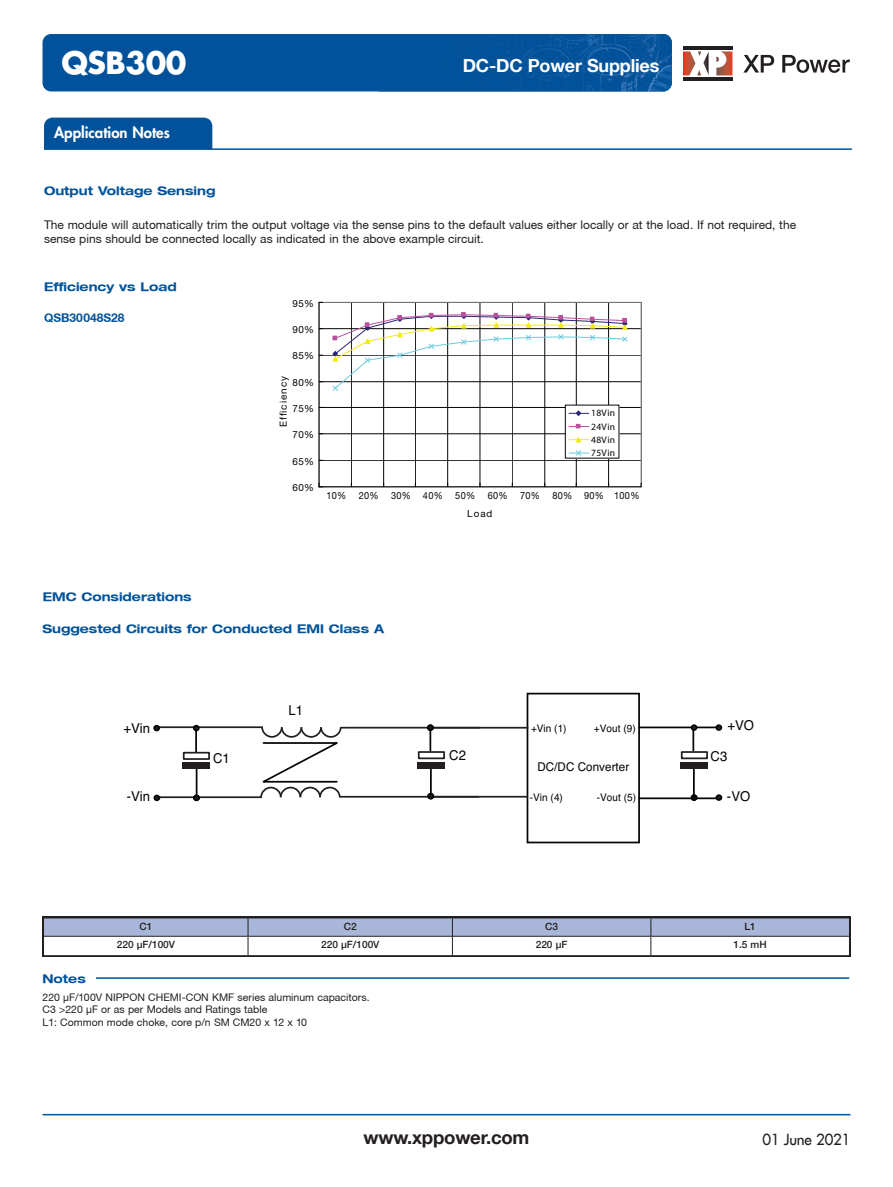
<style>
.page{position:relative;width:893px;height:1187px;background:#fff}
.page>*{position:absolute;margin:0;border:0;box-sizing:border-box;transform-origin:0 0}
.t1{font:700 30px "Futura LT";letter-spacing:-.015em;color:#fff}
.t2{font:700 18.6px "Helvetica Neue LT";letter-spacing:-.01em;color:#231f20}
.t3{font:700 18px "Helvetica Neue LT";letter-spacing:-.01em;color:#fff}
.t4{font:800 15px "Futura LT";color:#fff}
.t5{font:15px "Futura LT";letter-spacing:-.01em;color:#231f20}
.t6{font:13.5px "Helvetica";letter-spacing:.005em;color:#050504}
.t7{font:12px/13.5px "Helvetica Neue CE";color:#231f20}
.t8{font:700 expanded 12px "Helvetica Neue LT";color:#01529a}
.t9{font:12px "Helvetica";letter-spacing:.005em;color:#050504}
.t10{font:700 12px "Helvetica Neue CE";color:#01529a}
.t11{font:10.5px/12px "Helvetica Neue CE";color:#231f20}
.t12{font:10.35px "Helvetica";letter-spacing:.005em;color:#050504}
.t13{font:500 10.05px "Helvetica Neue LT";color:#231f20}
.t14{font:9.75px "Helvetica Neue CE";letter-spacing:.03em;color:#040503;scale:.93 1}
.t15{font:9.75px "Helvetica Neue CE";letter-spacing:.03em;color:#040503}
.t16{font:9.75px "Helvetica Neue CE";letter-spacing:.105em;color:#040503}
.t17{font:9.6px/13.2px "Sim Sun Win Char Set FFFF H";letter-spacing:.03em;color:#040503;text-align:justify}
</style>
<div class="page">
<svg style="left:743px;top:55px;width:31px;height:18px"></svg>
<svg style="left:782px;top:55px;width:68px;height:18px"></svg>
<hr style="left:683px;top:46px;width:49px;height:3px;background:#231f20">
<svg style="left:683px;top:51px;width:26px;height:24px"></svg>
<svg style="left:716px;top:51px;width:16px;height:24px"></svg>
<hr style="left:683px;top:77px;width:49px;height:3px;background:#231f20">
<div style="left:43px;top:34px;width:629px;height:57px;background:#01529a;border-radius:9px"></div>
<img style="left:506px;top:34px;width:166px;height:57px">
<hr style="left:43px;top:1113px;width:807px;height:2px;background:#01529a">
<hr style="left:319px;top:460px;width:322px;height:1px;background:#040503">
<hr style="left:319px;top:433px;width:322px;height:1px;background:#040503">
<hr style="left:319px;top:407px;width:322px;height:1px;background:#040503">
<hr style="left:319px;top:381px;width:322px;height:1px;background:#040503">
<hr style="left:319px;top:355px;width:322px;height:1px;background:#040503">
<hr style="left:319px;top:328px;width:322px;height:1px;background:#040503">
<hr style="left:351px;top:302px;width:1px;height:185px;background:#040503">
<hr style="left:384px;top:302px;width:1px;height:185px;background:#040503">
<hr style="left:415px;top:302px;width:1px;height:185px;background:#040503">
<hr style="left:448px;top:302px;width:1px;height:185px;background:#040503">
<hr style="left:480px;top:302px;width:1px;height:185px;background:#040503">
<hr style="left:512px;top:302px;width:1px;height:185px;background:#040503">
<hr style="left:545px;top:302px;width:1px;height:185px;background:#040503">
<hr style="left:576px;top:302px;width:1px;height:185px;background:#040503">
<hr style="left:608px;top:302px;width:1px;height:185px;background:#040503">
<hr style="left:319px;top:302px;width:322px;height:1px;background:#808180">
<hr style="left:641px;top:302px;width:1px;height:185px;background:#808180">
<hr style="left:319px;top:302px;width:1px;height:185px;background:#040503">
<hr style="left:319px;top:486px;width:322px;height:1px;background:#040503">
<svg style="left:332px;top:312px;width:296px;height:79px"></svg>
<div style="left:565px;top:405px;width:54px;height:53px;background:#fff"></div>
<svg style="left:569px;top:410px;width:20px;height:6px"></svg>
<svg style="left:569px;top:424px;width:20px;height:4px"></svg>
<svg style="left:569px;top:437px;width:20px;height:6px"></svg>
<svg style="left:569px;top:450px;width:20px;height:6px"></svg>
<div style="left:527px;top:692px;width:113px;height:151px;border:2px solid #050504"></div>
<hr style="left:430px;top:726px;width:98px;height:2px;background:#231f20">
<hr style="left:431px;top:795px;width:97px;height:2px;background:#231f20">
<hr style="left:340px;top:726px;width:140px;height:2px;background:#231f20">
<hr style="left:339px;top:795px;width:140px;height:2px;background:#231f20">
<hr style="left:638px;top:726px;width:80px;height:2px;background:#040503">
<hr style="left:638px;top:797px;width:80px;height:2px;background:#040503">
<hr style="left:429px;top:729px;width:2px;height:22px;background:#040503">
<hr style="left:430px;top:767px;width:2px;height:26px;background:#040503">
<div style="left:427px;top:724px;width:7px;height:7px;border:2px solid #040503;border-radius:50%"></div>
<div style="left:427px;top:792px;width:7px;height:7px;border:2px solid #040503;border-radius:50%"></div>
<div style="left:193px;top:794px;width:7px;height:7px;border:2px solid #040503;border-radius:50%"></div>
<div style="left:193px;top:724px;width:7px;height:7px;border:2px solid #040503;border-radius:50%"></div>
<div style="left:154px;top:794px;width:6px;height:7px;border:2px solid #040503;border-radius:50%"></div>
<svg style="left:154px;top:725px;width:190px;height:75px"></svg>
<div style="left:153px;top:724px;width:7px;height:7px;border:2px solid #040503;border-radius:50%"></div>
<svg style="left:691px;top:794px;width:6px;height:6px"></svg>
<svg style="left:691px;top:724px;width:6px;height:6px"></svg>
<svg style="left:716px;top:794px;width:6px;height:6px"></svg>
<div style="left:715px;top:724px;width:7px;height:6px;border:2px solid #040503;border-radius:50%"></div>
<div style="left:183px;top:751px;width:27px;height:8px;border:2px solid #231f20"></div>
<div style="left:183px;top:762px;width:27px;height:7px;background:#231f20"></div>
<div style="left:418px;top:751px;width:27px;height:8px;border:2px solid #231f20"></div>
<div style="left:418px;top:761px;width:27px;height:7px;background:#231f20"></div>
<hr style="left:692px;top:729px;width:2px;height:22px;background:#040503">
<hr style="left:693px;top:767px;width:2px;height:31px;background:#040503">
<div style="left:681px;top:751px;width:27px;height:8px;border:2px solid #231f20"></div>
<div style="left:681px;top:761px;width:27px;height:7px;background:#231f20"></div>
<svg style="left:43px;top:916px;width:807px;height:40px"></svg>
<hr style="left:248px;top:918px;width:1px;height:37px;background:#231f20">
<hr style="left:452px;top:918px;width:1px;height:37px;background:#231f20">
<hr style="left:650px;top:918px;width:1px;height:37px;background:#231f20">
<hr style="left:44px;top:935px;width:204px;height:1px;background:#231f20">
<hr style="left:248px;top:935px;width:204px;height:1px;background:#231f20">
<hr style="left:453px;top:935px;width:197px;height:1px;background:#231f20">
<hr style="left:651px;top:935px;width:198px;height:1px;background:#231f20">
<hr style="left:43px;top:977px;width:806px;height:1px;background:#01529a">
<div style="left:43px;top:968px;width:53px;height:20px;background:#fff"></div>
<div style="left:44px;top:118px;width:168px;height:30px;background:#01529a"></div>
<hr style="left:44px;top:148px;width:808px;height:2px;background:#01529a">
<h1 class="t1" style="left:61px;top:43px;width:127px">QSB300</h1>
<h3 class="t3" style="left:463px;top:54px;width:198px">DC-DC Power Supplies</h3>
<p class="t4" style="left:54px;top:122px;width:117px">Application Notes</p>
<p class="t8" style="left:44px;top:183px;width:173px">Output Voltage Sensing</p>
<p class="t7" style="left:44px;top:219px;width:754px">The module will automatically trim the output voltage via the sense pins to the default values either locally or at the load. If not required, the sense pins should be connected locally as indicated in the above example circuit.</p>
<p class="t8" style="left:44px;top:279px;width:134px">Efficiency vs Load</p>
<p class="t10" style="left:44px;top:314px;width:82px">QSB30048S28</p>
<p class="t8" style="left:43px;top:589px;width:150px">EMC Considerations</p>
<p class="t15" style="left:293px;top:297px;width:23px">95%</p>
<p class="t15" style="left:293px;top:324px;width:23px">90%</p>
<p class="t15" style="left:293px;top:350px;width:23px">85%</p>
<p class="t16" style="left:278px;top:427px;width:53px;rotate:-90deg">Efficiency</p>
<p class="t15" style="left:293px;top:377px;width:23px">80%</p>
<p class="t15" style="left:293px;top:402px;width:23px">75%</p>
<p class="t15" style="left:293px;top:429px;width:23px">70%</p>
<p class="t15" style="left:293px;top:455px;width:23px">65%</p>
<p class="t15" style="left:293px;top:482px;width:23px">60%</p>
<p class="t17" style="left:591px;top:406px;width:26px">18Vin 24Vin 48Vin 75Vin</p>
<p class="t14" style="left:326px;top:490px;width:23px">10%</p>
<p class="t14" style="left:359px;top:490px;width:23px">20%</p>
<p class="t14" style="left:391px;top:490px;width:57px">30% 40%</p>
<p class="t14" style="left:455px;top:490px;width:23px">50%</p>
<p class="t14" style="left:488px;top:490px;width:23px">60%</p>
<p class="t14" style="left:520px;top:490px;width:23px">70%</p>
<p class="t14" style="left:552px;top:490px;width:95px">80% 90% 100%</p>
<p class="t15" style="left:467px;top:507px;width:27px">Load</p>
<p class="t8" style="left:43px;top:620px;width:343px">Suggested Circuits for Conducted EMI Class A</p>
<p class="t6" style="left:123px;top:723px;width:28px">+Vin</p>
<p class="t6" style="left:127px;top:791px;width:25px">-Vin</p>
<p class="t6" style="left:288px;top:705px;width:16px">L1</p>
<p class="t6" style="left:213px;top:752px;width:18px">C1</p>
<p class="t6" style="left:449px;top:750px;width:18px">C2</p>
<p class="t12" style="left:531px;top:724px;width:37px">+Vin (1)</p>
<p class="t12" style="left:594px;top:724px;width:43px">+Vout (9)</p>
<p class="t9" style="left:537px;top:761px;width:93px">DC/DC Converter</p>
<p class="t12" style="left:530px;top:793px;width:35px">-Vin (4)</p>
<p class="t12" style="left:597px;top:793px;width:41px">-Vout (5)</p>
<p class="t6" style="left:727px;top:720px;width:28px">+VO</p>
<p class="t6" style="left:711px;top:751px;width:18px">C3</p>
<p class="t6" style="left:727px;top:791px;width:25px">-VO</p>
<p class="t8" style="left:43px;top:971px;width:45px">Notes</p>
<p class="t13" style="left:139px;top:922px;width:14px">C1</p>
<p class="t13" style="left:344px;top:922px;width:14px">C2</p>
<p class="t13" style="left:545px;top:922px;width:14px">C3</p>
<p class="t13" style="left:744px;top:922px;width:13px">L1</p>
<p class="t13" style="left:117px;top:941px;width:60px">220 μF/100V</p>
<p class="t13" style="left:321px;top:941px;width:60px">220 μF/100V</p>
<p class="t13" style="left:536px;top:941px;width:33px">220 μF</p>
<p class="t13" style="left:733px;top:941px;width:35px">1.5 mH</p>
<p class="t11" style="left:43px;top:992px;width:329px">220 μF/100V NIPPON CHEMI-CON KMF series aluminum capacitors.<br>C3 &gt;220 μF or as per Models and Ratings table</p>
<p class="t11" style="left:43px;top:1017px;width:266px">L1: Common mode choke, core p/n SM CM20 x 12 x 10</p>
<h2 class="t2" style="left:363px;top:1125px;width:167px">www.xppower.com</h2>
<p class="t5" style="left:762px;top:1129px;width:89px">01 June 2021</p>
</div>
